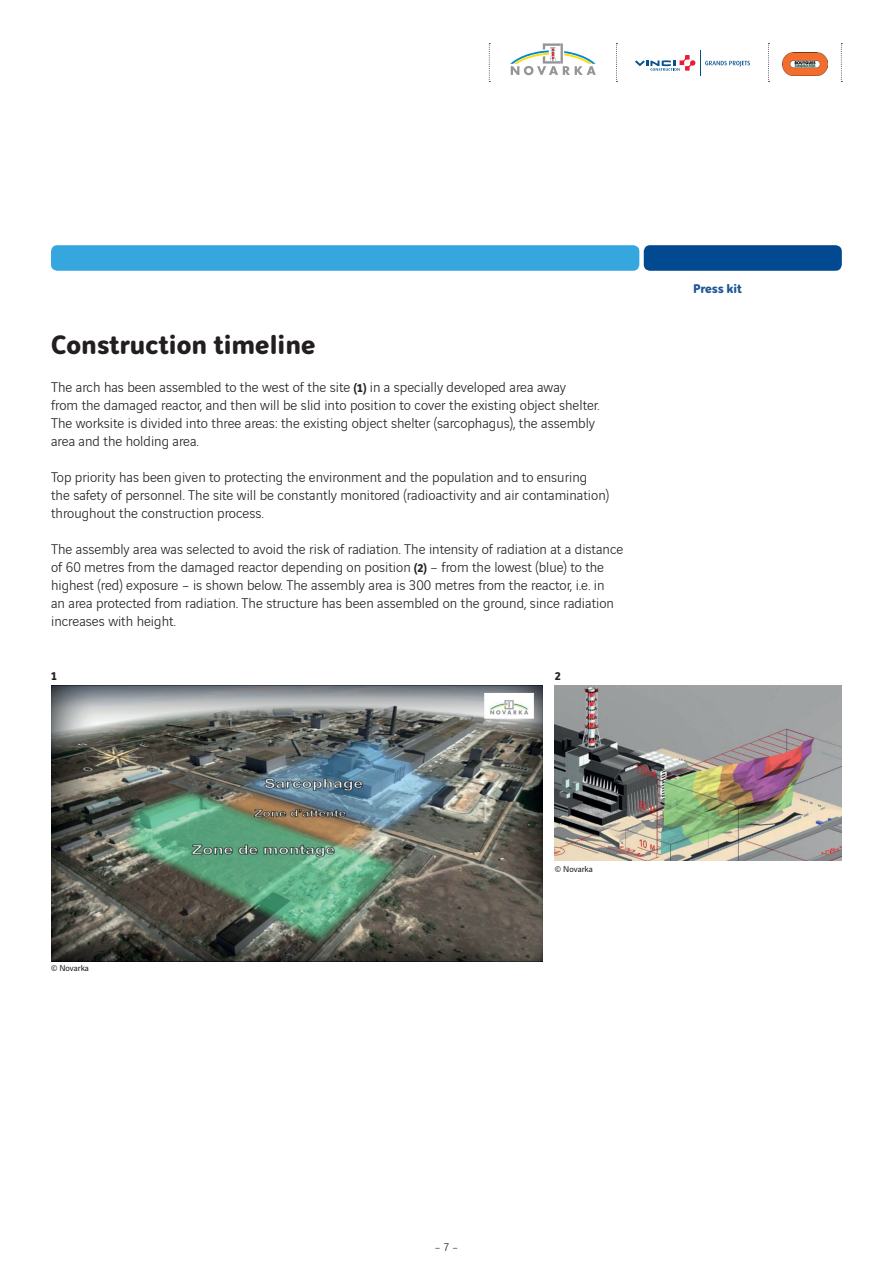
<style>
.page{position:relative;width:893px;height:1263px;background:#fff}
.page>*{position:absolute;margin:0;border:0;box-sizing:border-box;transform-origin:0 0}
.t1{font:700 28.5px "Vinci Rounded";color:#231f20}
.t2{font:300 15px/18px "Vinci Sans";color:#231f20}
.t3{font:700 13.5px "Vinci Rounded";letter-spacing:-.01em;color:#1e5498}
.t4{font:300 12px "Vinci Rounded";color:#231f20}
.t5{font:700 12px "Vinci Sans";color:#231f20}
.t6{font:9px "Vinci Sans";color:#231f20}
.s1{font-weight:700;font-size:12px}
</style>
<div class="page">
<div style="left:51px;top:245px;width:588px;height:26px;background:#36a7de;border-radius:6px"></div>
<div style="left:644px;top:245px;width:198px;height:26px;background:#014990;border-radius:6px"></div>
<img style="left:783px;top:53px;width:44px;height:22px">
<svg style="left:510px;top:43px;width:86px;height:32px"></svg>
<svg style="left:616px;top:43px;width:1px;height:39px"></svg>
<svg style="left:489px;top:43px;width:1px;height:39px"></svg>
<svg style="left:841px;top:43px;width:1px;height:39px"></svg>
<svg style="left:768px;top:43px;width:1px;height:39px"></svg>
<svg style="left:635px;top:51px;width:115px;height:25px"></svg>
<img style="left:51px;top:685px;width:491px;height:276px">
<img style="left:555px;top:685px;width:287px;height:175px">
<h1 class="t1" style="left:51px;top:323px;width:266px">Construction timeline</h1>
<p class="t2" style="left:51px;top:377px;width:550px">The arch has been assembled to the west of the site <span class="s1">(1)</span> in a specially developed area away<br>from the damaged reactor, and then will be slid into position to cover the existing object shelter.<br>The worksite is divided into three areas: the existing object shelter (sarcophagus), the assembly area and the holding area.</p>
<p class="t2" style="left:51px;top:467px;width:559px">Top priority has been given to protecting the environment and the population and to ensuring the safety of personnel. The site will be constantly monitored (radioactivity and air contamination) throughout the construction process.</p>
<p class="t2" style="left:51px;top:539px;width:574px">The assembly area was selected to avoid the risk of radiation. The intensity of radiation at a distance of 60 metres from the damaged reactor depending on position <span class="s1">(2)</span> – from the lowest (blue) to the highest (red) exposure – is shown below. The assembly area is 300 metres from the reactor, i.e. in<br>an area protected from radiation. The structure has been assembled on the ground, since radiation increases with height.</p>
<p class="t5" style="left:51px;top:667px;width:7px">1</p>
<p class="t5" style="left:555px;top:667px;width:7px">2</p>
<p class="t3" style="left:693px;top:279px;width:50px">Press kit</p>
<p class="t6" style="left:51px;top:961px;width:39px">© Novarka</p>
<p class="t6" style="left:555px;top:862px;width:39px">© Novarka</p>
<p class="t4" style="left:434px;top:1239px;width:26px">– 7 –</p>
</div>
